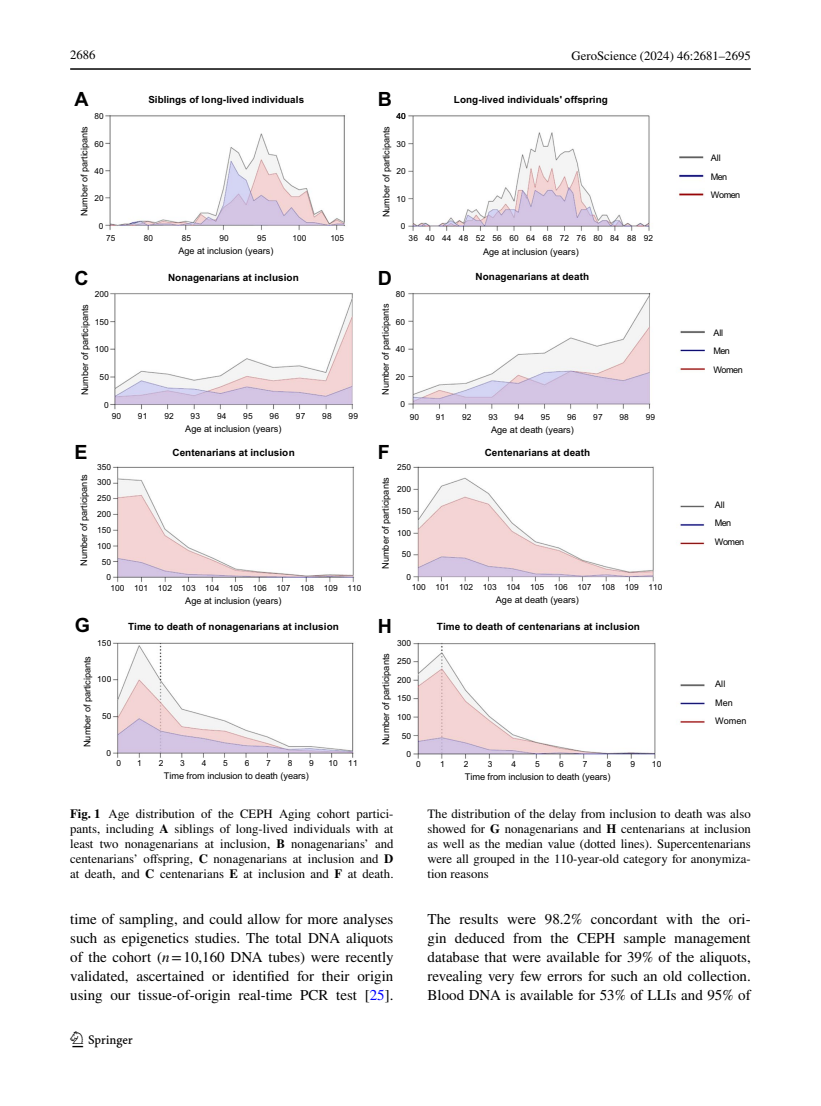
<style>
.page{position:relative;width:821px;height:1106px;background:#fff}
.page>*{position:absolute;margin:0;border:0;box-sizing:border-box;transform-origin:0 0}
.t1{font:22.5px "Springnew Regular 2";color:#000}
.t2{font:700 19.65px "Arial";color:#000}
.t3{font:15px/18.8px "STIX";color:#000;text-align:justify}
.t4{font:12.75px/15px "STIX";color:#000;text-align:justify}
.t5{font:700 10.05px "Arial";letter-spacing:.005em;color:#000}
.t6{font:700 9.9px "Arial";letter-spacing:.005em;color:#000}
.t7{font:9.3px "Arial";letter-spacing:-.005em;color:#000}
.t8{font:9.15px/18.5px "Arial";letter-spacing:-.005em;color:#000}
.t9{font:9.15px/18.5px "Arial";letter-spacing:-.055em;color:#000}
.t10{font:8.4px "Arial";letter-spacing:.01em;color:#000}
.t11{font:8.25px "Arial";letter-spacing:.015em;color:#000}
.s1{font-weight:700}
.s2{font-style:italic}
.s3{color:#00f}
</style>
<div class="page">
<hr style="left:70px;top:68px;width:680px;height:2px;background:#000">
<img style="left:106px;top:115px;width:598px;height:643px">
<p class="t4" style="left:70px;top:48px;width:27px">2686</p>
<p class="t4" style="left:571px;top:49px;width:181px">GeroScience (2024) 46:2681–2695</p>
<h2 class="t2" style="left:74px;top:85px;width:16px">A</h2>
<p class="t6" style="left:148px;top:92px;width:157px">Siblings of long-lived individuals</p>
<h2 class="t2" style="left:378px;top:85px;width:16px">B</h2>
<p class="t6" style="left:454px;top:92px;width:155px">Long-lived individuals' offspring</p>
<p class="t11" style="left:94px;top:111px;width:11px">80</p>
<p class="t10" style="left:396px;top:111px;width:11px">40</p>
<p class="t8" style="left:75px;top:216px;width:92px;rotate:-90deg">Number of participants</p>
<p class="t11" style="left:94px;top:138px;width:11px">60</p>
<p class="t11" style="left:94px;top:165px;width:11px">40</p>
<p class="t11" style="left:94px;top:193px;width:11px">20</p>
<p class="t8" style="left:377px;top:217px;width:92px;rotate:-90deg">Number of participants</p>
<p class="t10" style="left:396px;top:138px;width:11px">30</p>
<p class="t10" style="left:396px;top:166px;width:11px">20</p>
<p class="t10" style="left:396px;top:193px;width:11px">10</p>
<p class="t11" style="left:99px;top:220px;width:6px">0</p>
<p class="t10" style="left:401px;top:221px;width:6px">0</p>
<p class="t11" style="left:106px;top:232px;width:11px">75</p>
<p class="t11" style="left:144px;top:232px;width:11px">80</p>
<p class="t11" style="left:182px;top:232px;width:11px">85</p>
<p class="t11" style="left:219px;top:232px;width:11px">90</p>
<p class="t11" style="left:257px;top:232px;width:11px">95</p>
<p class="t11" style="left:292px;top:232px;width:15px">100</p>
<p class="t11" style="left:330px;top:232px;width:15px">105</p>
<p class="t10" style="left:408px;top:233px;width:246px">36 40 44 48 52 56 60 64 68 72 76 80 84 88 92</p>
<p class="t8" style="left:178px;top:241px;width:97px">Age at inclusion (years)</p>
<p class="t8" style="left:483px;top:242px;width:97px">Age at inclusion (years)</p>
<h2 class="t2" style="left:74px;top:264px;width:16px">C</h2>
<p class="t6" style="left:168px;top:270px;width:132px">Nonagenarians at inclusion</p>
<h2 class="t2" style="left:378px;top:264px;width:16px">D</h2>
<p class="t6" style="left:475px;top:270px;width:115px">Nonagenarians at death</p>
<p class="t10" style="left:95px;top:288px;width:16px">200</p>
<p class="t10" style="left:396px;top:288px;width:11px">80</p>
<p class="t8" style="left:76px;top:395px;width:93px;rotate:-90deg">Number of participants</p>
<p class="t10" style="left:95px;top:316px;width:16px">150</p>
<p class="t10" style="left:95px;top:343px;width:16px">100</p>
<p class="t10" style="left:100px;top:371px;width:11px">50</p>
<p class="t8" style="left:376px;top:395px;width:93px;rotate:-90deg">Number of participants</p>
<p class="t10" style="left:396px;top:316px;width:11px">60</p>
<p class="t10" style="left:396px;top:343px;width:11px">40</p>
<p class="t10" style="left:396px;top:371px;width:11px">20</p>
<p class="t10" style="left:104px;top:399px;width:6px">0</p>
<p class="t10" style="left:400px;top:398px;width:6px">0</p>
<p class="t10" style="left:112px;top:410px;width:11px">90</p>
<p class="t10" style="left:138px;top:410px;width:11px">91</p>
<p class="t10" style="left:164px;top:410px;width:11px">92</p>
<p class="t10" style="left:191px;top:410px;width:11px">93</p>
<p class="t10" style="left:217px;top:410px;width:11px">94</p>
<p class="t10" style="left:243px;top:410px;width:11px">95</p>
<p class="t10" style="left:270px;top:410px;width:11px">96</p>
<p class="t10" style="left:296px;top:410px;width:11px">97</p>
<p class="t10" style="left:322px;top:410px;width:11px">98</p>
<p class="t10" style="left:349px;top:410px;width:11px">99</p>
<p class="t10" style="left:410px;top:411px;width:11px">90</p>
<p class="t10" style="left:436px;top:411px;width:11px">91</p>
<p class="t10" style="left:462px;top:411px;width:11px">92</p>
<p class="t10" style="left:488px;top:411px;width:11px">93</p>
<p class="t10" style="left:514px;top:411px;width:11px">94</p>
<p class="t10" style="left:541px;top:411px;width:11px">95</p>
<p class="t10" style="left:567px;top:411px;width:11px">96</p>
<p class="t10" style="left:593px;top:411px;width:11px">97</p>
<p class="t10" style="left:619px;top:411px;width:11px">98</p>
<p class="t10" style="left:646px;top:411px;width:11px">99</p>
<p class="t8" style="left:185px;top:419px;width:98px">Age at inclusion (years)</p>
<p class="t8" style="left:491px;top:420px;width:84px">Age at death (years)</p>
<h2 class="t2" style="left:74px;top:438px;width:15px">E</h2>
<p class="t6" style="left:172px;top:445px;width:124px">Centenarians at inclusion</p>
<h2 class="t2" style="left:378px;top:438px;width:13px">F</h2>
<p class="t6" style="left:484px;top:445px;width:107px">Centenarians at death</p>
<p class="t10" style="left:97px;top:461px;width:16px">350</p>
<p class="t10" style="left:397px;top:461px;width:16px">250</p>
<p class="t8" style="left:74px;top:566px;width:93px;rotate:-90deg">Number of participants</p>
<p class="t10" style="left:97px;top:477px;width:16px">300</p>
<p class="t10" style="left:97px;top:492px;width:16px">250</p>
<p class="t10" style="left:97px;top:508px;width:16px">200</p>
<p class="t10" style="left:97px;top:524px;width:16px">150</p>
<p class="t10" style="left:97px;top:540px;width:16px">100</p>
<p class="t10" style="left:102px;top:556px;width:11px">50</p>
<p class="t8" style="left:376px;top:568px;width:93px;rotate:-90deg">Number of participants</p>
<p class="t10" style="left:397px;top:483px;width:16px">200</p>
<p class="t10" style="left:397px;top:505px;width:16px">150</p>
<p class="t10" style="left:397px;top:527px;width:16px">100</p>
<p class="t10" style="left:402px;top:548px;width:11px">50</p>
<p class="t10" style="left:106px;top:571px;width:6px">0</p>
<p class="t10" style="left:406px;top:571px;width:6px">0</p>
<p class="t10" style="left:111px;top:582px;width:252px">100 101 102 103 104 105 106 107 108 109 110</p>
<p class="t10" style="left:412px;top:581px;width:252px">100 101 102 103 104 105 106 107 108 109 110</p>
<p class="t8" style="left:185px;top:591px;width:98px">Age at inclusion (years)</p>
<p class="t8" style="left:496px;top:591px;width:84px">Age at death (years)</p>
<h2 class="t2" style="left:75px;top:611px;width:17px">G</h2>
<h2 class="t2" style="left:378px;top:612px;width:16px">H</h2>
<p class="t6" style="left:128px;top:619px;width:212px">Time to death of nonagenarians at inclusion</p>
<p class="t10" style="left:97px;top:637px;width:16px">150</p>
<p class="t10" style="left:397px;top:637px;width:16px">300</p>
<p class="t8" style="left:78px;top:747px;width:93px;rotate:-90deg">Number of participants</p>
<p class="t10" style="left:97px;top:673px;width:16px">100</p>
<p class="t10" style="left:102px;top:710px;width:11px">50</p>
<p class="t7" style="left:379px;top:745px;width:93px;rotate:-90deg">Number of participants</p>
<p class="t10" style="left:397px;top:655px;width:16px">250</p>
<p class="t10" style="left:397px;top:674px;width:16px">200</p>
<p class="t10" style="left:397px;top:692px;width:16px">150</p>
<p class="t10" style="left:397px;top:711px;width:16px">100</p>
<p class="t10" style="left:402px;top:729px;width:11px">50</p>
<p class="t10" style="left:107px;top:747px;width:6px">0</p>
<p class="t10" style="left:406px;top:748px;width:6px">0</p>
<p class="t5" style="left:437px;top:619px;width:204px">Time to death of centenarians at inclusion</p>
<p class="t10" style="left:116px;top:757px;width:6px">0</p>
<p class="t10" style="left:137px;top:757px;width:6px">1</p>
<p class="t10" style="left:159px;top:757px;width:6px">2</p>
<p class="t10" style="left:180px;top:757px;width:6px">3</p>
<p class="t10" style="left:202px;top:757px;width:6px">4</p>
<p class="t10" style="left:223px;top:757px;width:6px">5</p>
<p class="t10" style="left:245px;top:757px;width:6px">6</p>
<p class="t10" style="left:266px;top:757px;width:6px">7</p>
<p class="t10" style="left:288px;top:757px;width:6px">8</p>
<p class="t10" style="left:309px;top:757px;width:6px">9</p>
<p class="t10" style="left:328px;top:757px;width:31px">10 11</p>
<p class="t8" style="left:164px;top:766px;width:146px">Time from inclusion to death (years)</p>
<p class="t10" style="left:416px;top:758px;width:6px">0</p>
<p class="t10" style="left:440px;top:758px;width:6px">1</p>
<p class="t10" style="left:464px;top:758px;width:6px">2</p>
<p class="t10" style="left:487px;top:758px;width:6px">3</p>
<p class="t10" style="left:511px;top:758px;width:6px">4</p>
<p class="t10" style="left:535px;top:758px;width:6px">5</p>
<p class="t10" style="left:559px;top:758px;width:6px">6</p>
<p class="t10" style="left:583px;top:758px;width:6px">7</p>
<p class="t10" style="left:606px;top:758px;width:6px">8</p>
<p class="t10" style="left:630px;top:758px;width:6px">9</p>
<p class="t10" style="left:652px;top:758px;width:11px">10</p>
<p class="t7" style="left:465px;top:770px;width:147px">Time from inclusion to death (years)</p>
<p class="t9" style="left:711px;top:149px;width:31px">All<br>Men<br>Women</p>
<p class="t9" style="left:713px;top:323px;width:31px">All<br>Men<br>Women</p>
<p class="t9" style="left:715px;top:495px;width:31px">All<br>Men<br>Women</p>
<p class="t8" style="left:715px;top:674px;width:33px">All<br>Men<br>Women</p>
<p class="t4" style="left:70px;top:807px;width:325px"><span class="s1">Fig. 1</span> Age distribution of the CEPH Aging cohort partici&shy;pants, including <span class="s1">A</span> siblings of long-lived individuals with at least two nonagenarians at inclusion, <span class="s1">B</span> nonagenarians’ and centenarians’ offspring, <span class="s1">C</span> nonagenarians at inclusion and <span class="s1">D </span>at death, and <span class="s1">C</span> centenarians <span class="s1">E</span> at inclusion and <span class="s1">F</span> at death.</p>
<p class="t4" style="left:427px;top:807px;width:325px">The distribution of the delay from inclusion to death was also showed for <span class="s1">G</span> nonagenarians and <span class="s1">H</span> centenarians at inclusion as well as the median value (dotted lines). Supercentenarians were all grouped in the 110-year-old category for anonymiza&shy;tion reasons</p>
<p class="t3" style="left:70px;top:911px;width:325px">time of sampling, and could allow for more analyses such as epigenetics studies. The total DNA aliquots of the cohort (<span class="s2">n</span>=10,160 DNA tubes) were recently validated, ascertained or identified for their origin using our tissue-of-origin real-time PCR test [<span class="s3">25</span>].</p>
<p class="t3" style="left:427px;top:911px;width:325px">The results were 98.2% concordant with the ori&shy;gin deduced from the CEPH sample management database that were available for 39% of the aliquots, revealing very few errors for such an old collection.<br>Blood DNA is available for 53% of LLIs and 95% of</p>
<h1 class="t1" style="left:72px;top:1031px;width:62px">1 3</h1>
</div>
